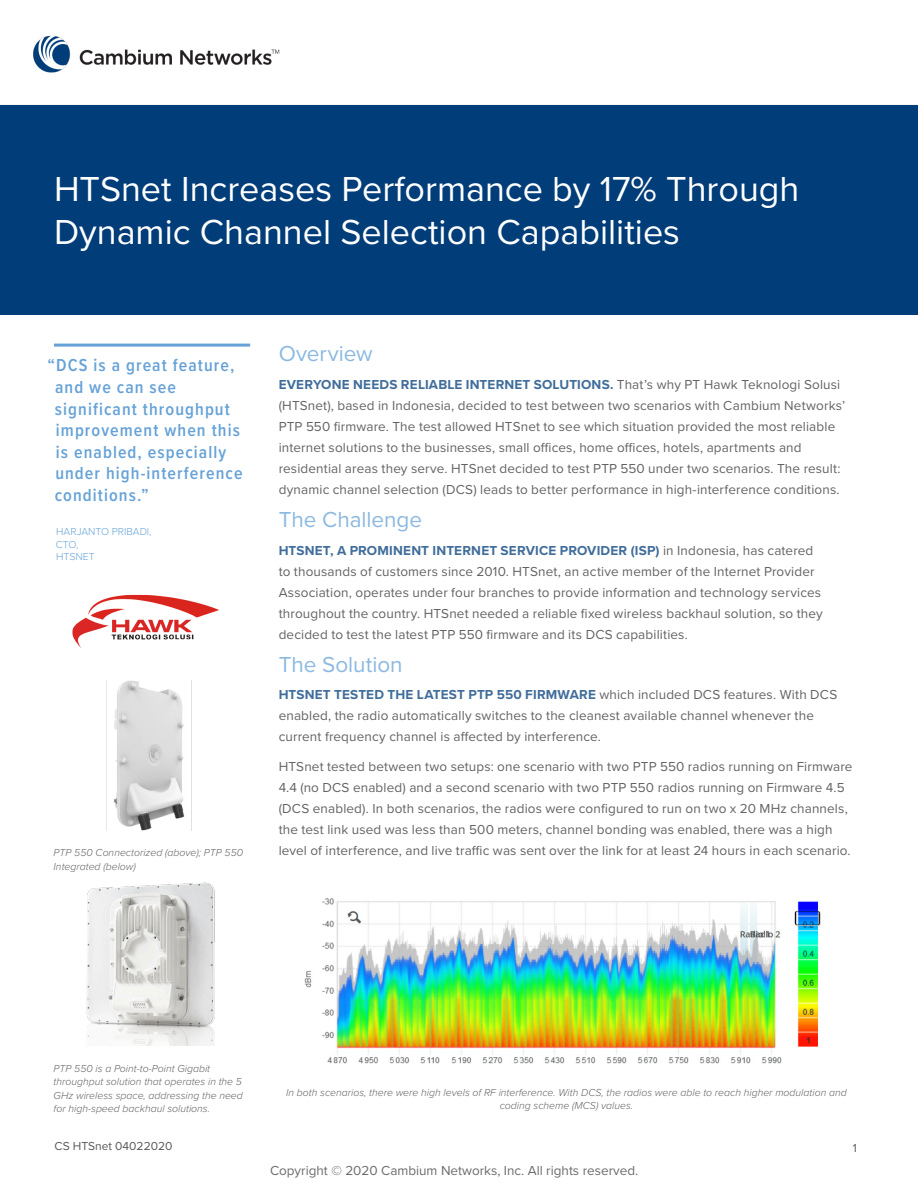
<style>
.page{position:relative;width:918px;height:1188px;background:#fff}
.page>*{position:absolute;margin:0;border:0;box-sizing:border-box;transform-origin:0 0}
.t1{font:36px/43.2px "Proxima Nova";color:#fff}
.Body_Copy{font:22.5px "Proxima Nova";letter-spacing:-.005em;color:#8cb9e1}
.t2{font:600 18px/21.6px "Proxima Nova Cond";letter-spacing:.06em;color:#66a2d7}
.Body_Copy-2{font:13.5px/21px "Proxima Nova";letter-spacing:.01em;color:#636366}
.t3{font:13.5px "Proxima Nova";color:#6b6b6e}
.t4{font:12px "Proxima Nova";color:#58595b}
.t5{font:italic 300 10.5px/13.5px "Proxima Nova";color:#636366}
.t6{font:300 10.5px "Proxima Nova";color:#66a2d7}
.s1{font-weight:700;color:#406d9b}
</style>
<div class="page">
<div style="left:0;top:105px;width:918px;height:210px;background:#003d79"></div>
<img style="left:33px;top:35px;width:247px;height:38px">
<img style="left:72px;top:594px;width:147px;height:54px">
<hr style="left:54px;top:344px;width:196px;height:3px;background:#66a2d7">
<img style="left:106px;top:680px;width:86px;height:151px">
<img style="left:86px;top:882px;width:129px;height:164px">
<img style="left:304px;top:898px;width:517px;height:166px">
<h1 class="t1" style="left:54px;top:165px;width:747px">HTSnet Increases Performance by 17% Through<br>Dynamic Channel Selection Capabilities</h1>
<p class="t2" style="left:55px;top:354px;width:189px;text-indent:-7px">“DCS is a great feature, and we can see significant throughput improvement when this is enabled, especially under high-interference conditions.”</p>
<p class="t6" style="left:56px;top:524px;width:97px">HARJANTO PRIBADI,</p>
<p class="t6" style="left:56px;top:537px;width:24px">CTO,</p>
<p class="t6" style="left:56px;top:549px;width:40px">HTSNET</p>
<p class="t5" style="left:54px;top:845px;width:191px">PTP 550 Connectorized (above); PTP 550<br>Integrated (below)</p>
<p class="Body_Copy" style="left:279px;top:337px;width:96px">Overview</p>
<p class="Body_Copy-2" style="left:279px;top:374px;width:568px"><span class="s1">EVERYONE NEEDS RELIABLE INTERNET SOLUTIONS.</span> That’s why PT Hawk Teknologi Solusi (HTSnet), based in Indonesia, decided to test between two scenarios with Cambium Networks’ PTP 550 firmware. The test allowed HTSnet to see which situation provided the most reliable internet solutions to the businesses, small offices, home offices, hotels, apartments and residential areas they serve. HTSnet decided to test PTP 550 under two scenarios. The result: dynamic channel selection (DCS) leads to better performance in high-interference conditions.</p>
<p class="Body_Copy" style="left:279px;top:503px;width:145px">The Challenge</p>
<p class="Body_Copy-2" style="left:279px;top:539px;width:546px"><span class="s1">HTSNET, A PROMINENT INTERNET SERVICE PROVIDER (ISP)</span> in Indonesia, has catered to thousands of customers since 2010. HTSnet, an active member of the Internet Provider Association, operates under four branches to provide information and technology services throughout the country. HTSnet needed a reliable fixed wireless backhaul solution, so they decided to test the latest PTP 550 firmware and its DCS capabilities.</p>
<p class="Body_Copy" style="left:279px;top:647px;width:125px">The Solution</p>
<p class="Body_Copy-2" style="left:279px;top:684px;width:560px"><span class="s1">HTSNET TESTED THE LATEST PTP 550 FIRMWARE</span> which included DCS features. With DCS enabled, the radio automatically switches to the cleanest available channel whenever the current frequency channel is affected by interference.</p>
<p class="Body_Copy-2" style="left:279px;top:756px;width:575px">HTSnet tested between two setups: one scenario with two PTP 550 radios running on Firmware 4.4 (no DCS enabled) and a second scenario with two PTP 550 radios running on Firmware 4.5 (DCS enabled). In both scenarios, the radios were configured to run on two x 20 MHz channels, the test link used was less than 500 meters, channel bonding was enabled, there was a high level of interference, and live traffic was sent over the link for at least 24 hours in each scenario.</p>
<p class="t5" style="left:54px;top:1061px;width:191px">PTP 550 is a Point-to-Point Gigabit throughput solution that operates in the 5<br>GHz wireless space, addressing the need for high-speed backhaul solutions.</p>
<p class="t5" style="left:286px;top:1086px;width:562px;line-height:12.6px;text-align:center">In both scenarios, there were high levels of RF interference. With DCS, the radios were able to reach higher modulation and coding scheme (MCS) values.</p>
<p class="t4" style="left:55px;top:1137px;width:119px">CS HTSnet 04022020</p>
<p class="t4" style="left:853px;top:1139px;width:6px">1</p>
<p class="t3" style="left:270px;top:1161px;width:370px">Copyright © 2020 Cambium Networks, Inc. All rights reserved.</p>
</div>
